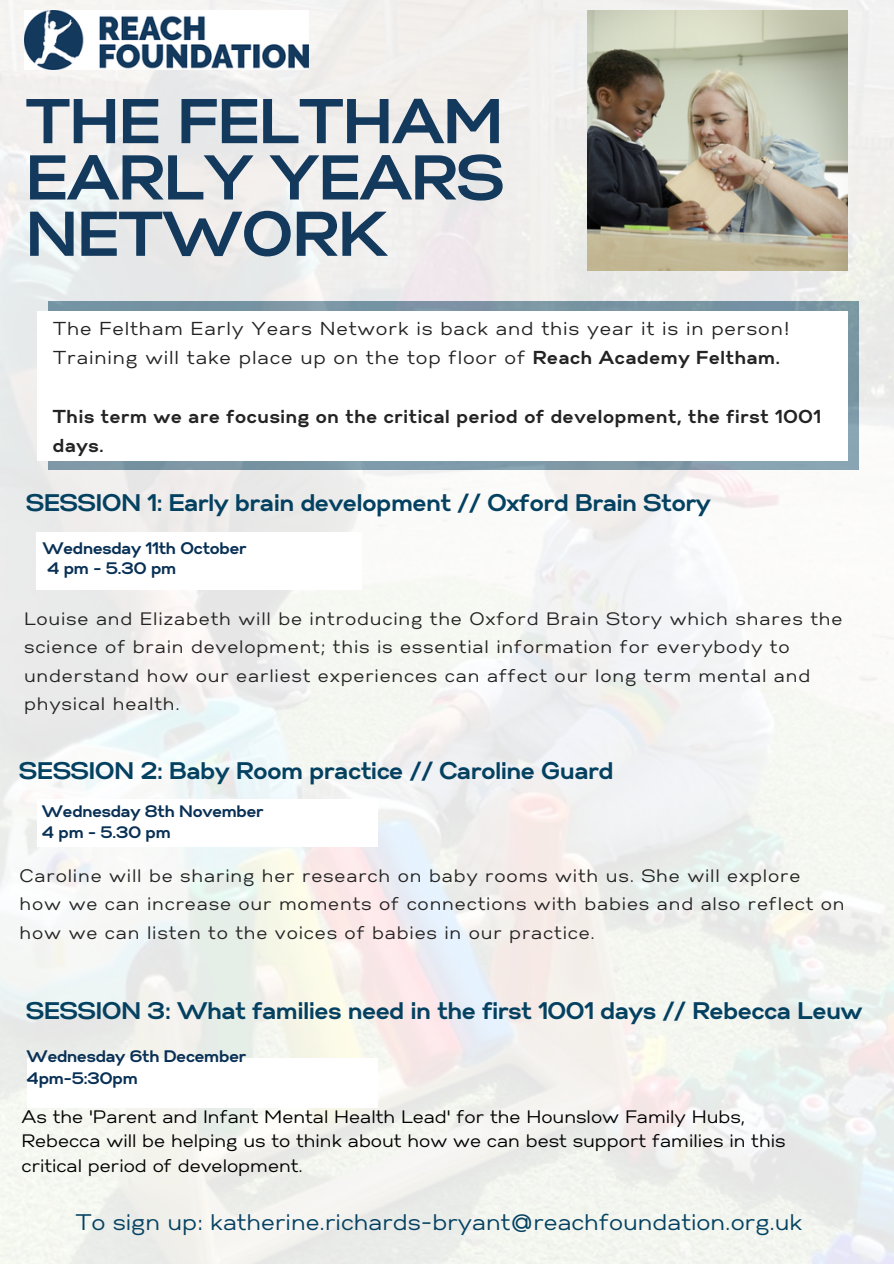
<style>
.page{position:relative;width:894px;height:1264px;background:#fff}
.page>*{position:absolute;margin:0;border:0;box-sizing:border-box;transform-origin:0 0}
.t1{font:700 63px/56.2px "Gabriel Sans";color:#13395d}
.t2{font:700 24px "Gabriel Sans";color:#044161}
.t3{font:22.5px "Gabriel Sans";color:#044161}
.t4{font:18.75px/29.2px "Gabriel Sans";letter-spacing:.045em;color:#242323}
.t5{font:700 18.75px/29.2px "Gabriel Sans";letter-spacing:.045em;color:#242323}
.t6{font:18px/28.2px "Gabriel Sans";letter-spacing:.045em;color:#242323}
.t7{font:18px/24.8px "Gabriel Sans";color:#000}
.t8{font:700 16.65px "Gabriel Sans";color:#083055}
.s1{font-weight:700}
</style>
<div class="page">
<img style="left:0;top:0;width:893px;height:1263px">
<div style="left:37px;top:311px;width:810px;height:149px;background:#fff"></div>
<div style="left:37px;top:532px;width:325px;height:57px;background:#fff"></div>
<div style="left:37px;top:798px;width:340px;height:48px;background:#fff"></div>
<div style="left:27px;top:1058px;width:350px;height:49px;background:#fff"></div>
<img style="left:24px;top:11px;width:284px;height:58px">
<img style="left:587px;top:11px;width:260px;height:260px">
<p class="t1" style="left:27px;top:97px;width:479px">THE FELTHAM<br>EARLY YEARS</p>
<p class="t1" style="left:27px;top:209px;width:363px">NETWORK</p>
<p class="t4" style="left:53px;top:314px;width:737px">The Feltham Early Years Network is back and this year it is in person!<br>Training will take place up on the top floor of <span class="s1">Reach Academy Feltham.</span></p>
<p class="t5" style="left:53px;top:402px;width:769px">This term we are focusing on the critical period of development, the first 1001 days.</p>
<p class="t2" style="left:27px;top:492px;width:685px">SESSION 1: Early brain development // Oxford Brain Story</p>
<p class="t8" style="left:43px;top:541px;width:205px">Wednesday 11th October</p>
<p class="t8" style="left:47px;top:561px;width:131px">4 pm - 5.30 pm</p>
<p class="t6" style="left:24px;top:606px;width:819px">Louise and Elizabeth will be introducing the Oxford Brain Story which shares the science of brain development; this is essential information for everybody to understand how our earliest experiences can affect our long term mental and physical health.</p>
<p class="t2" style="left:20px;top:760px;width:595px">SESSION 2: Baby Room practice // Caroline Guard</p>
<p class="t8" style="left:42px;top:804px;width:223px">Wednesday 8th November</p>
<p class="t8" style="left:42px;top:824px;width:130px">4 pm - 5.30 pm</p>
<p class="t6" style="left:20px;top:863px;width:826px">Caroline will be sharing her research on baby rooms with us. She will explore how we can increase our moments of connections with babies and also reflect on how we can listen to the voices of babies in our practice.</p>
<p class="t2" style="left:27px;top:1000px;width:837px">SESSION 3: What families need in the first 1001 days // Rebecca Leuw</p>
<p class="t8" style="left:27px;top:1048px;width:221px">Wednesday 6th December</p>
<p class="t8" style="left:27px;top:1070px;width:112px">4pm-5:30pm</p>
<p class="t7" style="left:22px;top:1104px;width:765px">As the 'Parent and Infant Mental Health Lead' for the Hounslow Family Hubs,<br>Rebecca will be helping us to think about how we can best support families in this critical period of development.</p>
<p class="t3" style="left:76px;top:1212px;width:728px">To sign up: katherine.richards-bryant@reachfoundation.org.uk</p>
</div>
